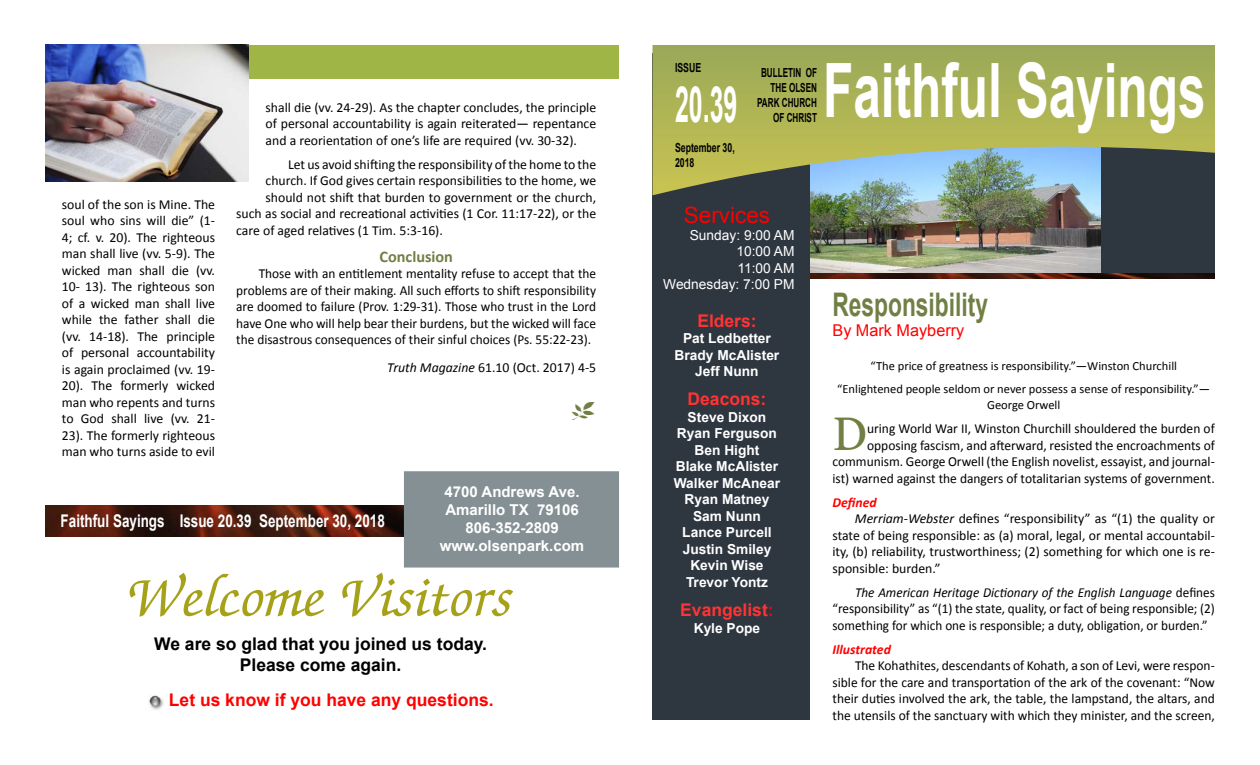
<style>
.page{position:relative;width:1260px;height:765px;background:#fff}
.page>*{position:absolute;margin:0;border:0;box-sizing:border-box;transform-origin:0 0}
.t1{font:700 75px "Arial";color:#fff;scale:.66 1}
.t2{font:italic 500 62.5px "Zapf Chancery";color:#a5a119}
.t3{font:700 50px "Arial";color:#fff;scale:.5 1}
.t4{font:47.12px "Georgia";color:#717f45}
.t5{font:700 32.5px "Arial";color:#717f45;scale:.7 1}
.t6{font:22.5px "Arial";color:#f00}
.t7{font:700 17.5px/21px "Arial";color:#000;text-align:center}
.t8{font:700 17.5px "Arial";color:#fff;scale:.77 1}
.t9{font:700 17.5px "Arial";color:#f00}
.t10{font:700 17.5px "Arial";color:#f33}
.t11{font:16.25px "Arial";color:#f00}
.t12{font:700 16.25px "Calibri";color:#717f45}
.t13{font:700 15px/18px "Arial";color:#fff;text-align:center}
.t14{font:13.75px/16.5px "Calibri";color:#000;text-align:justify}
.t15{font:13.75px/16.5px "Calibri";color:#000;text-align:justify;scale:.96 1}
.t16{font:700 13.75px/16.5px "Arial";color:#fff;text-align:center}
.t17{font:13.75px/16.5px "Arial";color:#fff;text-align:right}
.t18{font:italic 700 13.75px "Calibri";color:#f00}
.t19{font:12.5px/22.5px "Calibri";color:#000;text-align:center}
.t20{font:700 12.5px/15px "Arial";color:#000;text-align:right;scale:.65 1}
.t21{font:700 12.5px/15px "Arial";color:#000;scale:.7 1}
.s1{font-style:italic}
.s2{color:#f00}
</style>
<div class="page">
<img style="left:810px;top:195px;width:292px;height:79px">
<div style="left:1102px;top:45px;width:113px;height:229px;background:#2e3640"></div>
<div style="left:652px;top:54px;width:158px;height:666px;background:#2e3640"></div>
<svg style="left:652px;top:45px;width:563px;height:150px;background:#9ba866"></svg>
<div style="left:45px;top:45px;width:573px;height:34px;background:#9fb546"></div>
<img style="left:810px;top:274px;width:405px;height:4px">
<img style="left:45px;top:45px;width:204px;height:136px">
<img style="left:45px;top:505px;width:359px;height:32px">
<div style="left:404px;top:471px;width:215px;height:97px;background:#859095;border:2px solid #859095"></div>
<img style="left:149px;top:695px;width:15px;height:15px">
<p class="t14" style="left:62px;top:195px;width:155px">soul of the son is Mine. The soul who sins will die” (1- 4; cf. v. 20). The righteous man shall live (vv. 5-9). The wicked man shall die (vv.<br>10- 13). The righteous son of a wicked man shall live while the father shall die (vv. 14-18). The principle of personal accountability is again proclaimed (vv. 19- 20). The formerly wicked man who repents and turns to God shall live (vv. 21- 23). The formerly righteous man who turns aside to evil</p>
<p class="t14" style="left:266px;top:98px;width:332px">shall die (vv. 24-29). As the chapter concludes, the principle of personal accountability is again reiterated— repentance and a reorientation of one’s life are required (vv. 30-32).</p>
<p class="t14" style="left:288px;top:155px;width:310px">Let us avoid shifting the responsibility of the home to the</p>
<p class="t14" style="left:266px;top:172px;width:332px">church. If God gives certain responsibilities to the home, we</p>
<p class="t14" style="left:266px;top:188px;width:332px">should not shift that burden to government or the church,</p>
<p class="t14" style="left:236px;top:205px;width:361px">such as social and recreational activities (1 Cor. 11:17-22), or the</p>
<p class="t14" style="left:236px;top:221px;width:208px">care of aged relatives (1 Tim. 5:3-16).</p>
<p class="t12" style="left:380px;top:246px;width:75px">Conclusion</p>
<p class="t14" style="left:236px;top:265px;width:361px;text-indent:23px">Those with an entitlement mentality refuse to accept that the problems are of their making. All such efforts to shift responsibility are doomed to failure (Prov. 1:29-31). Those who trust in the Lord have One who will help bear their burdens, but the wicked will face the disastrous consequences of their sinful choices (Ps. 55:22-23).</p>
<p class="t14" style="left:387px;top:359px;width:210px"><span class="s1">Truth Magazine</span> 61.10 (Oct. 2017) 4-5</p>
<p class="t8" style="left:61px;top:509px;width:423px">Faithful Sayings Issue 20.39 September 30, 2018</p>
<p class="t13" style="left:440px;top:483px;width:146px">4700 Andrews Ave.<br>Amarillo TX 79106<br>806-352-2809 www.olsenpark.com</p>
<h2 class="t2" style="left:128px;top:565px;width:386px">Welcome Visitors</h2>
<p class="t7" style="left:154px;top:634px;width:334px">We are so glad that you joined us today.<br>Please come again.</p>
<p class="t9" style="left:169px;top:689px;width:326px">Let us know if you have any questions.</p>
<p class="t21" style="left:675px;top:61px;width:39px">ISSUE</p>
<h3 class="t3" style="left:675px;top:72px;width:127px">20.39</h3>
<p class="t21" style="left:675px;top:141px;width:87px">September 30,<br>2018</p>
<p class="t20" style="left:757px;top:66px;width:94px">BULLETIN OF<br>THE OLSEN<br>PARK CHURCH<br>OF CHRIST</p>
<h1 class="t1" style="left:823px;top:41px;width:581px">Faithful Sayings</h1>
<h3 class="t6" style="left:684px;top:200px;width:88px">Services</h3>
<p class="t17" style="left:663px;top:227px;width:133px">Sunday: 9:00 AM<br>10:00 AM<br>11:00 AM<br>Wednesday: 7:00 PM</p>
<p class="t10" style="left:697px;top:309px;width:61px">Elders:</p>
<p class="t16" style="left:675px;top:331px;width:106px">Pat Ledbetter<br>Brady McAlister<br>Jeff Nunn</p>
<p class="t10" style="left:688px;top:388px;width:80px">Deacons:</p>
<p class="t16" style="left:674px;top:409px;width:108px">Steve Dixon<br>Ryan Ferguson<br>Ben Hight<br>Blake McAlister<br>Walker McAnear<br>Ryan Matney<br>Sam Nunn<br>Lance Purcell<br>Justin Smiley<br>Kevin Wise<br>Trevor Yontz</p>
<p class="t10" style="left:680px;top:598px;width:95px">Evangelist<span class="s2">:</span></p>
<p class="t16" style="left:694px;top:620px;width:68px">Kyle Pope</p>
<h3 class="t5" style="left:832px;top:283px;width:224px">Responsibility</h3>
<p class="t11" style="left:832px;top:319px;width:133px">By Mark Mayberry</p>
<p class="t19" style="left:837px;top:354px;width:374px">“The price of greatness is responsibility.”—Winston Churchill “Enlightened people seldom or never possess a sense of responsibility.”—</p>
<p class="t19" style="left:987px;top:393px;width:75px">George Orwell</p>
<h3 class="t4" style="left:832px;top:405px;width:36px">D</h3>
<p class="t14" style="left:833px;top:420px;width:384px;text-align:right">uring World War II, Winston Churchill shouldered the burden of opposing fascism, and afterward, resisted the encroachments of communism. George Orwell (the English novelist, essayist, and journal&shy;ist) warned against the dangers of totalitarian systems of government.</p>
<p class="t18" style="left:832px;top:494px;width:46px">Defined</p>
<p class="t14" style="left:855px;top:510px;width:361px"><span class="s1">Merriam-Webster</span> defines “responsibility” as “(1) the quality or</p>
<p class="t14" style="left:832px;top:526px;width:384px">state of being responsible: as (a) moral, legal, or mental accountabil-</p>
<p class="t14" style="left:832px;top:543px;width:384px">ity, (b) reliability, trustworthiness; (2) something for which one is re-</p>
<p class="t14" style="left:832px;top:559px;width:110px">sponsible: burden.”</p>
<p class="t15" style="left:832px;top:583px;width:400px;text-indent:23px"><span class="s1">The American Heritage Dictionary of the English Language</span> defines “responsibility” as “(1) the state, quality, or fact of being responsible; (2) something for which one is responsible; a duty, obligation, or burden.”</p>
<p class="t18" style="left:832px;top:641px;width:60px">Illustrated</p>
<p class="t14" style="left:832px;top:657px;width:384px;text-indent:23px">The Kohathites, descendants of Kohath, a son of Levi, were respon&shy;sible for the care and transportation of the ark of the covenant: “Now their duties involved the ark, the table, the lampstand, the altars, and the utensils of the sanctuary with which they minister, and the screen,</p>
</div>
